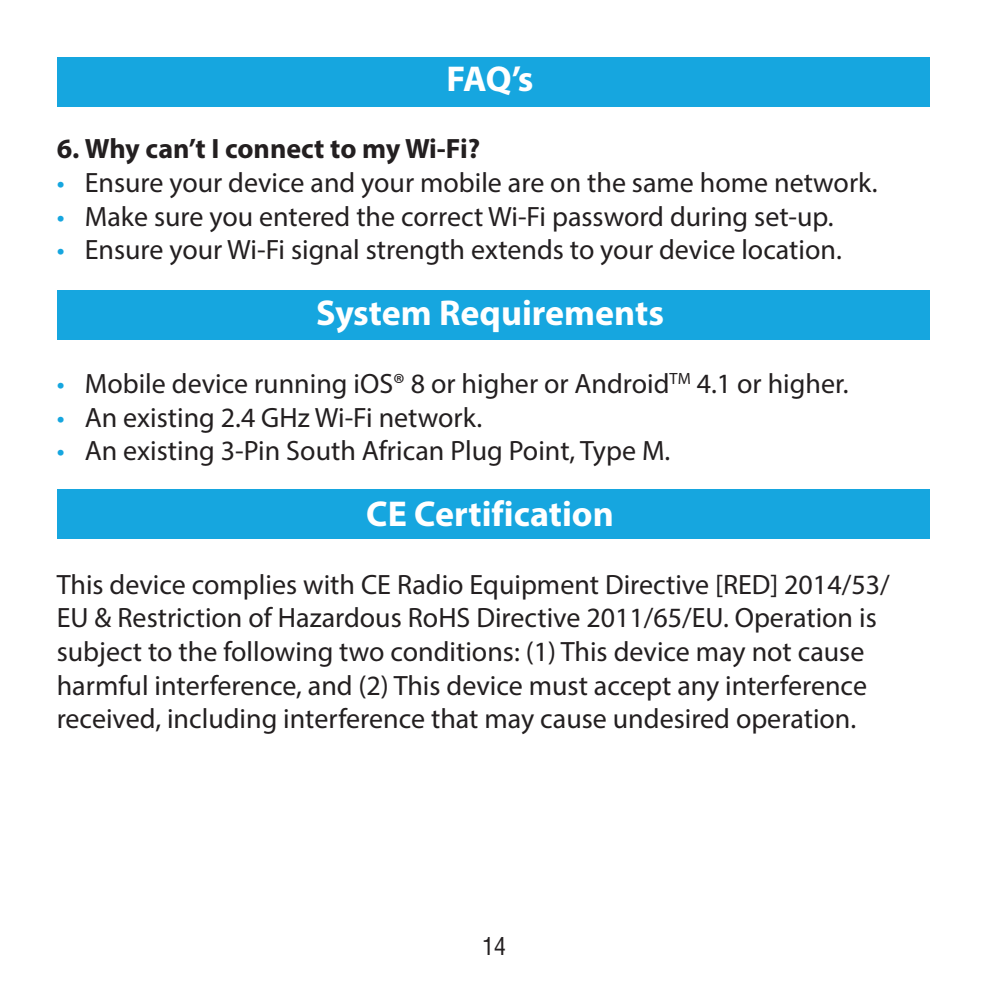
<style>
.page{position:relative;width:987px;height:987px;background:#fff}
.page>*{position:absolute;margin:0;border:0;box-sizing:border-box;transform-origin:0 0}
.t1{font:700 36px "Myriad Pro";color:#fff}
.t2{font:28px/33.6px "Myriad Pro";color:#231f20}
.t3{font:700 28px "Myriad Pro";letter-spacing:-.005em;color:#231f20}
.t4{font:condensed 24px "Helvetica LT Std";color:#231f20}
.s1{color:#16a6df}
</style>
<div class="page">
<div style="left:57px;top:57px;width:872px;height:50px;background:#16a6df"></div>
<div style="left:57px;top:290px;width:872px;height:50px;background:#16a6df"></div>
<div style="left:57px;top:489px;width:872px;height:50px;background:#16a6df"></div>
<p class="t1" style="left:446px;top:55px;width:88px">FAQ’s</p>
<p class="t3" style="left:57px;top:131px;width:425px">6. Why can’t I connect to my Wi-Fi?</p>
<p class="t2" style="left:57px;top:165px;width:822px"><span class="s1">•</span> Ensure your device and your mobile are on the same home network.</p>
<p class="t2" style="left:57px;top:199px;width:778px"><span class="s1">•</span> Make sure you entered the correct Wi-Fi password during set-up.</p>
<p class="t2" style="left:57px;top:233px;width:786px"><span class="s1">•</span> Ensure your Wi-Fi signal strength extends to your device location.</p>
<p class="t1" style="left:316px;top:289px;width:349px">System Requirements</p>
<p class="t2" style="left:57px;top:366px;width:793px"><span class="s1">•</span> Mobile device running iOS® 8 or higher or Android<sup>TM</sup> 4.1 or higher.</p>
<p class="t2" style="left:57px;top:400px;width:427px"><span class="s1">•</span> An existing 2.4 GHz Wi-Fi network.</p>
<p class="t2" style="left:57px;top:433px;width:615px"><span class="s1">•</span> An existing 3-Pin South African Plug Point, Type M.</p>
<p class="t1" style="left:366px;top:490px;width:249px">CE Certif ication</p>
<p class="t2" style="left:57px;top:567px;width:834px">This device complies with CE Radio Equipment Directive [RED] 2014/53/ EU &amp; Restriction of Hazardous RoHS Directive 2011/65/EU. Operation is subject to the following two conditions: (1) This device may not cause harmful interference, and (2) This device must accept any interference received, including interference that may cause undesired operation.</p>
<p class="t4" style="left:482px;top:931px;width:25px">14</p>
</div>
